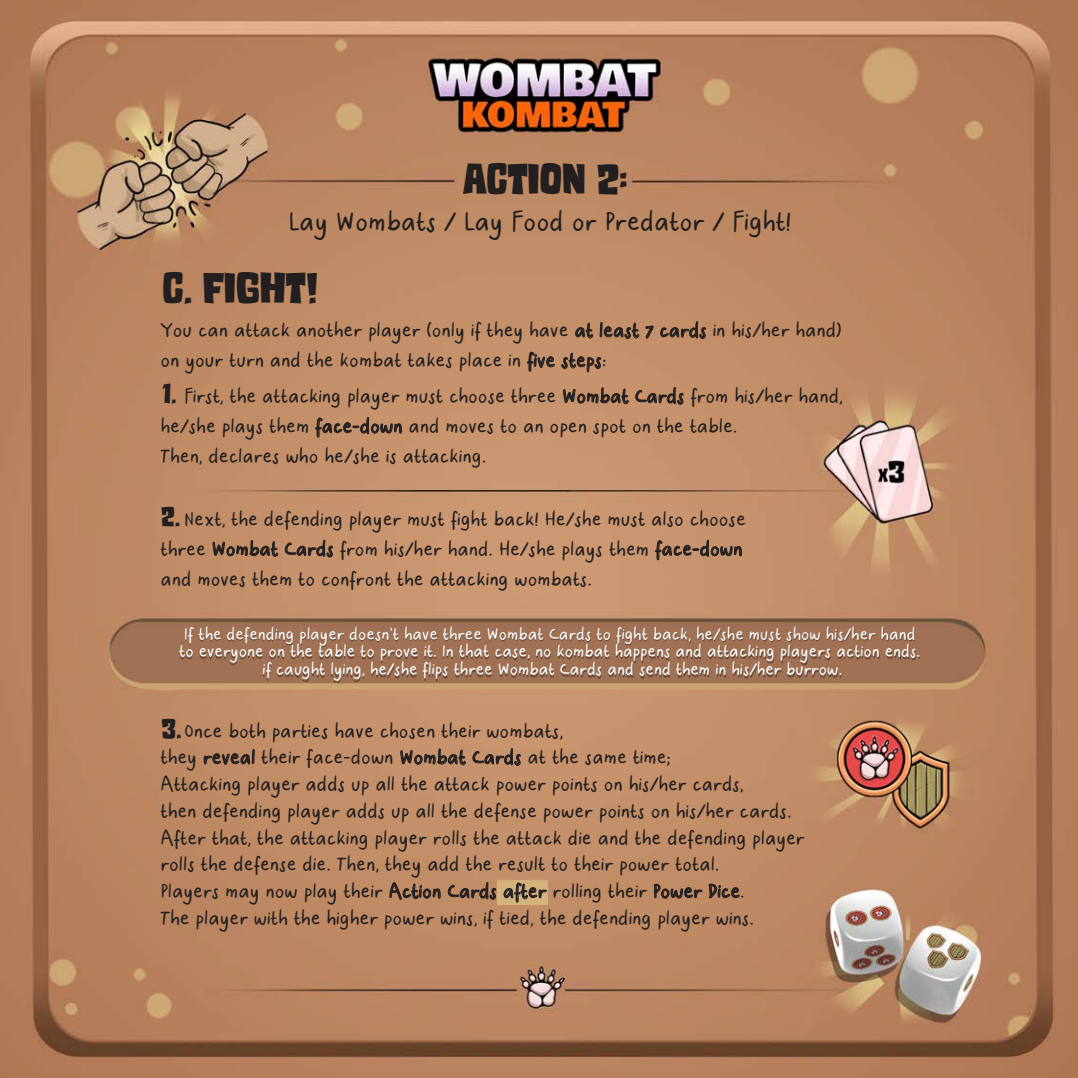
<style>
.page{position:relative;width:1078px;height:1078px;background:#fff}
.page>*{position:absolute;margin:0;border:0;box-sizing:border-box;transform-origin:0 0}
.t1{font:43.6px "Ballore Grayson";color:#231f20}
.t2{font:33.8px "Ginthul";color:#231f20}
.t3{font:28.2px "Ballore Grayson";color:#231f20;scale:.94 1}
.t4{font:25px/26.8px "Ginthul";color:#231f20}
.t5{font:21.4px "Ginthul";color:#fff}
</style>
<div class="page">
<img style="left:0;top:0;width:1077px;height:1077px">
<img style="left:497px;top:879px;width:51px;height:25px">
<div style="left:179px;top:627px;width:740px;height:55px;background:#231f20;opacity:.5"></div>
<p class="t1" style="left:463px;top:154px;width:166px">ACTION 2:</p>
<p class="t2" style="left:289px;top:209px;width:504px">Lay Wombats / Lay Food or Predator / Fight!</p>
<p class="t1" style="left:162px;top:262px;width:157px">C. FIGHT!</p>
<p class="t4" style="left:160px;top:319px;width:682px">You can attack another player (only if they have at least 7 cards in his/her hand)</p>
<p class="t4" style="left:160px;top:349px;width:447px">on your turn and the kombat takes place in five steps:</p>
<p class="t4" style="left:184px;top:385px;width:660px">First, the attacking player must choose three Wombat Cards from his/her hand,</p>
<p class="t4" style="left:160px;top:415px;width:578px">he/she plays them face-down and moves to an open spot on the table.</p>
<p class="t4" style="left:160px;top:445px;width:327px">Then, declares who he/she is attacking.</p>
<p class="t3" style="left:161px;top:377px;width:18px">1.</p>
<p class="t3" style="left:161px;top:499px;width:21px">2.</p>
<p class="t4" style="left:184px;top:507px;width:563px">Next, the defending player must fight back! He/she must also choose</p>
<p class="t4" style="left:160px;top:537px;width:583px">three Wombat Cards from his/her hand. He/she plays them face-down</p>
<p class="t4" style="left:160px;top:567px;width:433px">and moves them to confront the attacking wombats.</p>
<p class="t5" style="left:184px;top:626px;width:732px">If the defending player doesn’t have three Wombat Cards to fight back, he/she must show his/her hand</p>
<p class="t5" style="left:179px;top:643px;width:742px">to everyone on the table to prove it. In that case, no kombat happens and attacking players action ends.</p>
<p class="t5" style="left:262px;top:661px;width:581px">if caught lying, he/she flips three Wombat Cards and send them in his/her burrow.</p>
<p class="t3" style="left:161px;top:711px;width:22px">3.</p>
<p class="t4" style="left:184px;top:719px;width:380px">Once both parties have chosen their wombats,</p>
<p class="t4" style="left:160px;top:746px;width:511px">they reveal their face-down Wombat Cards at the same time;</p>
<p class="t4" style="left:160px;top:772px;width:584px">Attacking player adds up all the attack power points on his/her cards,</p>
<p class="t4" style="left:160px;top:799px;width:632px">then defending player adds up all the defense power points on his/her cards.</p>
<p class="t4" style="left:160px;top:826px;width:645px">After that, the attacking player rolls the attack die and the defending player rolls the defense die. Then, they add the result to their power total.</p>
<p class="t4" style="left:160px;top:880px;width:585px">Players may now play their Action Cards after rolling their Power Dice.</p>
<p class="t4" style="left:160px;top:906px;width:595px">The player with the higher power wins, if tied, the defending player wins.</p>
</div>
